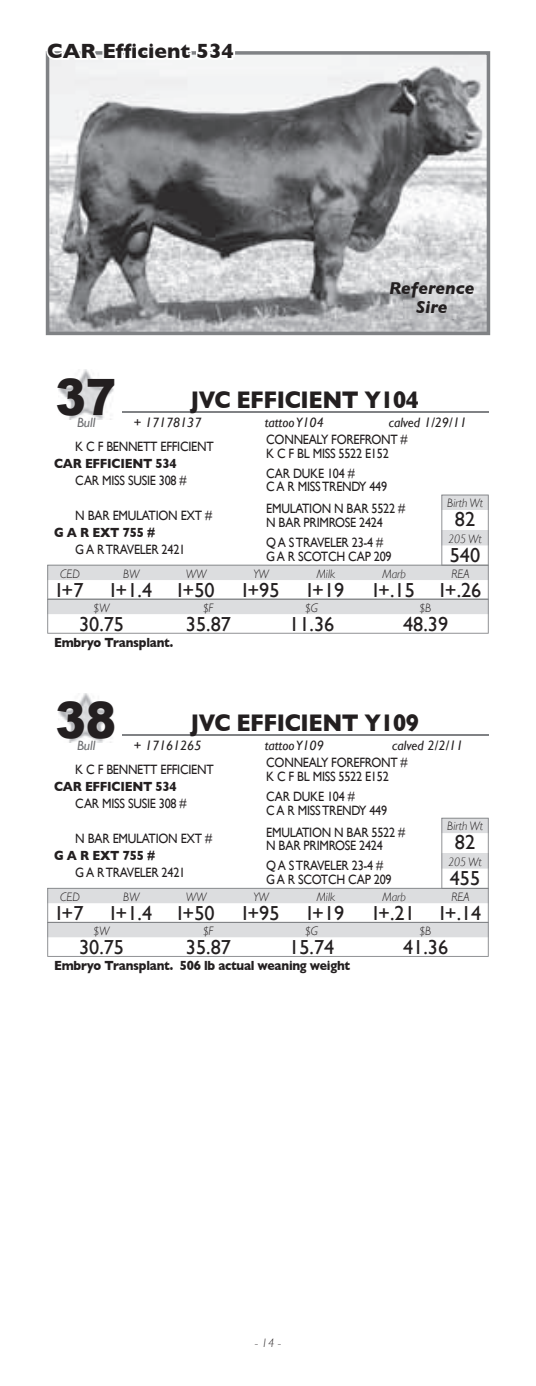
<style>
.page{position:relative;width:536px;height:1386px;background:#fff}
.page>*{position:absolute;margin:0;border:0;box-sizing:border-box;transform-origin:0 0}
.t1{font:900 50.23px "Arial";color:#231f20;scale:.91 1}
.t2{font:700 24.5px "Gill Sans";letter-spacing:-.02em;color:#231f20;scale:.9 1}
.t3{font:700 21px "Gill Sans";color:#231f20}
.t4{font:20.3px "Gill Sans";color:#231f20}
.t5{font:italic 700 17.5px/19.2px "Gill Sans";color:#231f20;text-align:center}
.t6{font:13.47px/22.1px "Gill Sans";letter-spacing:-.02em;color:#231f20;scale:.9 1}
.t7{font:700 13.47px "Gill Sans";letter-spacing:-.02em;color:#231f20;scale:.9 1}
.t8{font:italic 13.47px "Gill Sans";color:#231f20}
.t9{font:italic 13.47px "Gill Sans";color:#6c6d70}
.t10{font:italic 300 12.25px "Gill Sans";color:#231f20;scale:.94 1}
.t11{font:italic 300 12.25px "Gill Sans";color:#231f20}
</style>
<div class="page">
<img style="left:58px;top:370px;width:56px;height:49px">
<hr style="left:122px;top:411px;width:366px;height:2px;background:#808285">
<svg style="left:47px;top:495px;width:441px;height:139px"></svg>
<img style="left:58px;top:693px;width:56px;height:50px">
<hr style="left:122px;top:734px;width:366px;height:2px;background:#808285">
<svg style="left:47px;top:818px;width:441px;height:139px"></svg>
<svg style="left:46px;top:51px;width:444px;height:284px"></svg>
<img style="left:403px;top:269px;width:56px;height:49px">
<svg style="left:45px;top:51px;width:192px;height:12px"></svg>
<h3 class="t3" style="left:47px;top:39px;width:188px">CAR Efficient 534</h3>
<p class="t5" style="left:389px;top:279px;width:87px">Reference<br>Sire</p>
<h1 class="t1" style="left:55px;top:360px;width:68px">37</h1>
<h2 class="t2" style="left:190px;top:385px;width:255px">JVC EFFICIENT Y104</h2>
<p class="t9" style="left:77px;top:414px;width:20px">Bull</p>
<p class="t8" style="left:133px;top:414px;width:69px">+ 17178137</p>
<p class="t8" style="left:264px;top:414px;width:60px">tattoo Y104</p>
<p class="t8" style="left:388px;top:414px;width:79px">calved 1/29/11</p>
<p class="t6" style="left:266px;top:428px;width:159px">CONNEALY FOREFRONT #</p>
<p class="t6" style="left:75px;top:435px;width:155px">K C F BENNETT EFFICIENT</p>
<p class="t6" style="left:266px;top:442px;width:137px">K C F BL MISS 5522 E152</p>
<p class="t7" style="left:54px;top:455px;width:138px">CAR EFFICIENT 534</p>
<p class="t6" style="left:266px;top:462px;width:100px">CAR DUKE 104 #</p>
<p class="t6" style="left:75px;top:469px;width:125px">CAR MISS SUSIE 308 #</p>
<p class="t6" style="left:266px;top:476px;width:156px">C A R MISS TRENDY 449<br>EMULATION N BAR 5522 #</p>
<p class="t6" style="left:75px;top:504px;width:154px">N BAR EMULATION EXT #</p>
<p class="t6" style="left:266px;top:511px;width:131px">N BAR PRIMROSE 2424</p>
<p class="t7" style="left:54px;top:525px;width:114px">G A R EXT 755 #</p>
<p class="t6" style="left:266px;top:532px;width:131px">Q A S TRAVELER 23-4 #</p>
<p class="t10" style="left:447px;top:496px;width:39px">Birth Wt</p>
<h3 class="t4" style="left:454px;top:507px;width:22px">82</h3>
<p class="t10" style="left:448px;top:532px;width:37px">205 Wt</p>
<h3 class="t4" style="left:449px;top:543px;width:32px">540</h3>
<p class="t6" style="left:75px;top:538px;width:124px">G A R TRAVELER 2421</p>
<p class="t6" style="left:266px;top:545px;width:141px">G A R SCOTCH CAP 209</p>
<p class="t10" style="left:60px;top:567px;width:23px">CED</p>
<p class="t10" style="left:123px;top:567px;width:19px">BW</p>
<p class="t10" style="left:186px;top:567px;width:23px">WW</p>
<p class="t10" style="left:253px;top:567px;width:18px">YW</p>
<p class="t10" style="left:316px;top:567px;width:21px">Milk</p>
<p class="t10" style="left:382px;top:567px;width:26px">Marb</p>
<p class="t10" style="left:451px;top:567px;width:21px">REA</p>
<h3 class="t4" style="left:56px;top:578px;width:29px">I+7</h3>
<h3 class="t4" style="left:110px;top:578px;width:43px">I+1.4</h3>
<h3 class="t4" style="left:177px;top:578px;width:39px">I+50</h3>
<h3 class="t4" style="left:242px;top:578px;width:39px">I+95</h3>
<h3 class="t4" style="left:307px;top:578px;width:39px">I+19</h3>
<h3 class="t4" style="left:373px;top:578px;width:110px">I+.15 I+.26</h3>
<p class="t10" style="left:94px;top:601px;width:18px">$W</p>
<p class="t10" style="left:203px;top:601px;width:12px">$F</p>
<p class="t10" style="left:305px;top:601px;width:15px">$G</p>
<p class="t10" style="left:420px;top:601px;width:13px">$B</p>
<h3 class="t4" style="left:79px;top:612px;width:46px">30.75</h3>
<h3 class="t4" style="left:186px;top:612px;width:46px">35.87</h3>
<h3 class="t4" style="left:289px;top:612px;width:46px">11.36</h3>
<h3 class="t4" style="left:403px;top:612px;width:46px">48.39</h3>
<p class="t7" style="left:54px;top:635px;width:134px">Embryo Transplant.</p>
<h1 class="t1" style="left:55px;top:684px;width:68px">38</h1>
<h2 class="t2" style="left:190px;top:709px;width:255px">JVC EFFICIENT Y109</h2>
<p class="t9" style="left:77px;top:738px;width:20px">Bull</p>
<p class="t8" style="left:133px;top:738px;width:69px">+ 17161265</p>
<p class="t8" style="left:264px;top:738px;width:60px">tattoo Y109</p>
<p class="t8" style="left:392px;top:738px;width:72px">calved 2/2/11</p>
<p class="t6" style="left:266px;top:752px;width:159px">CONNEALY FOREFRONT #</p>
<p class="t6" style="left:75px;top:758px;width:155px">K C F BENNETT EFFICIENT</p>
<p class="t6" style="left:266px;top:765px;width:137px">K C F BL MISS 5522 E152</p>
<p class="t7" style="left:54px;top:779px;width:138px">CAR EFFICIENT 534</p>
<p class="t6" style="left:266px;top:785px;width:100px">CAR DUKE 104 #</p>
<p class="t6" style="left:75px;top:792px;width:125px">CAR MISS SUSIE 308 #</p>
<p class="t6" style="left:266px;top:799px;width:156px">C A R MISS TRENDY 449<br>EMULATION N BAR 5522 #</p>
<p class="t6" style="left:75px;top:828px;width:154px">N BAR EMULATION EXT #</p>
<p class="t6" style="left:266px;top:834px;width:131px">N BAR PRIMROSE 2424</p>
<p class="t7" style="left:54px;top:848px;width:114px">G A R EXT 755 #</p>
<p class="t6" style="left:266px;top:855px;width:131px">Q A S TRAVELER 23-4 #</p>
<p class="t10" style="left:447px;top:819px;width:39px">Birth Wt</p>
<h3 class="t4" style="left:454px;top:830px;width:22px">82</h3>
<p class="t10" style="left:448px;top:855px;width:37px">205 Wt</p>
<h3 class="t4" style="left:449px;top:867px;width:32px">455</h3>
<p class="t6" style="left:75px;top:861px;width:124px">G A R TRAVELER 2421</p>
<p class="t6" style="left:266px;top:868px;width:141px">G A R SCOTCH CAP 209</p>
<p class="t10" style="left:60px;top:890px;width:23px">CED</p>
<p class="t10" style="left:123px;top:890px;width:19px">BW</p>
<p class="t10" style="left:186px;top:890px;width:23px">WW</p>
<p class="t10" style="left:253px;top:890px;width:18px">YW</p>
<p class="t10" style="left:316px;top:890px;width:21px">Milk</p>
<p class="t10" style="left:382px;top:890px;width:26px">Marb</p>
<p class="t10" style="left:451px;top:890px;width:21px">REA</p>
<h3 class="t4" style="left:56px;top:901px;width:29px">I+7</h3>
<h3 class="t4" style="left:110px;top:901px;width:43px">I+1.4</h3>
<h3 class="t4" style="left:177px;top:901px;width:39px">I+50</h3>
<h3 class="t4" style="left:242px;top:901px;width:39px">I+95</h3>
<h3 class="t4" style="left:307px;top:901px;width:39px">I+19</h3>
<h3 class="t4" style="left:373px;top:901px;width:110px">I+.21 I+.14</h3>
<p class="t10" style="left:94px;top:924px;width:18px">$W</p>
<p class="t10" style="left:203px;top:924px;width:12px">$F</p>
<p class="t10" style="left:305px;top:924px;width:15px">$G</p>
<p class="t10" style="left:420px;top:924px;width:13px">$B</p>
<h3 class="t4" style="left:79px;top:936px;width:46px">30.75</h3>
<h3 class="t4" style="left:186px;top:936px;width:46px">35.87</h3>
<h3 class="t4" style="left:289px;top:936px;width:46px">15.74</h3>
<h3 class="t4" style="left:403px;top:936px;width:46px">41.36</h3>
<p class="t7" style="left:54px;top:958px;width:330px">Embryo Transplant. 506 lb actual weaning weight</p>
<p class="t11" style="left:255px;top:1336px;width:28px">- 14 -</p>
</div>
